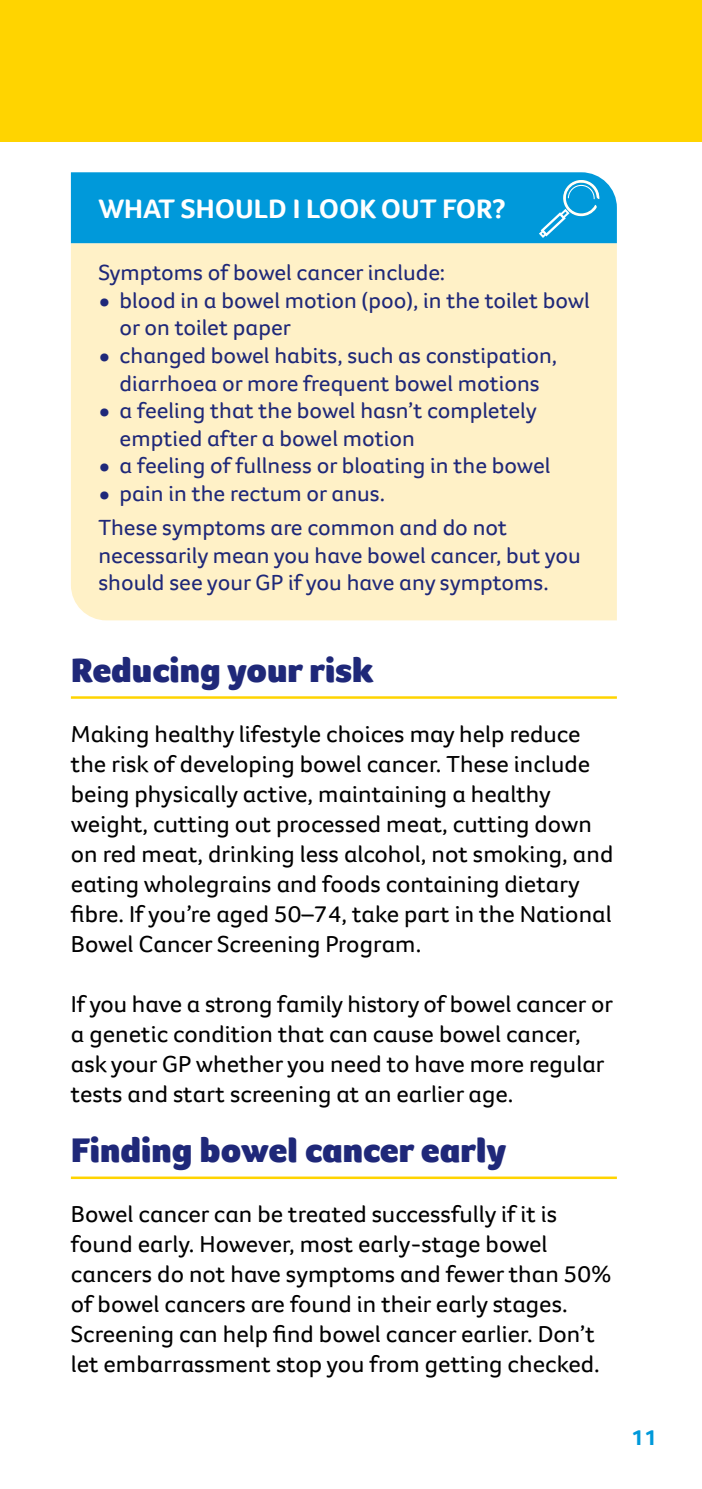
<style>
.page{position:relative;width:702px;height:1489px;background:#fff}
.page>*{position:absolute;margin:0;border:0;box-sizing:border-box;transform-origin:0 0}
.t1{font:900 35px "Foco CC";color:#1f2879;scale:1.05 1}
.t2{font:700 27.5px "Foco CC";color:#fff;scale:1.05 1}
.t3{font:23.75px/30px "Foco CC";color:#000;scale:1.05 1}
.t4{font:22.5px/27.5px "Foco CC";color:#1f2879;scale:1.05 1}
.t5{font:700 22.5px "Foco CC";color:#0099da;scale:1.05 1}
.s1{font-size:30px}
</style>
<div class="page">
<hr style="left:71px;top:696px;width:546px;height:2px;background:#ffd400">
<hr style="left:71px;top:1176px;width:546px;height:2px;background:#ffd400">
<div style="left:0;top:0;width:702px;height:142px;background:#ffd400"></div>
<div style="left:71px;top:243px;width:546px;height:377px;background:#fff1c7"></div>
<div style="left:71px;top:172px;width:546px;height:71px;background:#0099da"></div>
<p class="t2" style="left:98px;top:190px;width:389px">WHAT SHOULD I LOOK OUT FOR?</p>
<p class="t4" style="left:98px;top:259px;width:332px">Symptoms of bowel cancer include:</p>
<p class="t4" style="left:120px;top:286px;width:449px;text-indent:-21px"><span class="s1">•</span> blood in a bowel motion (poo), in the toilet bowl or on toilet paper</p>
<p class="t4" style="left:98px;top:341px;width:438px;text-align:center"><span class="s1">•</span> changed bowel habits, such as constipation, diarrhoea or more frequent bowel motions</p>
<p class="t4" style="left:120px;top:396px;width:399px;text-indent:-21px"><span class="s1">•</span> a feeling that the bowel hasn’t completely emptied after a bowel motion</p>
<p class="t4" style="left:98px;top:451px;width:432px"><span class="s1">•</span> a feeling of fullness or bloating in the bowel</p>
<p class="t4" style="left:98px;top:475px;width:391px;line-height:34.5px"><span class="s1">•</span> pain in the rectum or anus.<br>These symptoms are common and do not</p>
<p class="t4" style="left:98px;top:541px;width:461px">necessarily mean you have bowel cancer, but you should see your GP if you have any symptoms.</p>
<h1 class="t1" style="left:71px;top:647px;width:290px">Reducing your risk</h1>
<p class="t3" style="left:71px;top:718px;width:518px">Making healthy lifestyle choices may help reduce the risk of developing bowel cancer. These include being physically active, maintaining a healthy weight, cutting out processed meat, cutting down on red meat, drinking less alcohol, not smoking, and eating wholegrains and foods containing dietary fibre. If you’re aged 50–74, take part in the National Bowel Cancer Screening Program.</p>
<p class="t3" style="left:71px;top:988px;width:518px">If you have a strong family history of bowel cancer or a genetic condition that can cause bowel cancer, ask your GP whether you need to have more regular tests and start screening at an earlier age.</p>
<h1 class="t1" style="left:71px;top:1127px;width:416px">Finding bowel cancer early</h1>
<p class="t3" style="left:71px;top:1198px;width:516px">Bowel cancer can be treated successfully if it is found early. However, most early-stage bowel cancers do not have symptoms and fewer than 50% of bowel cancers are found in their early stages.<br>Screening can help find bowel cancer earlier. Don’t let embarrassment stop you from getting checked.</p>
<p class="t5" style="left:631px;top:1421px;width:26px">11</p>
</div>
